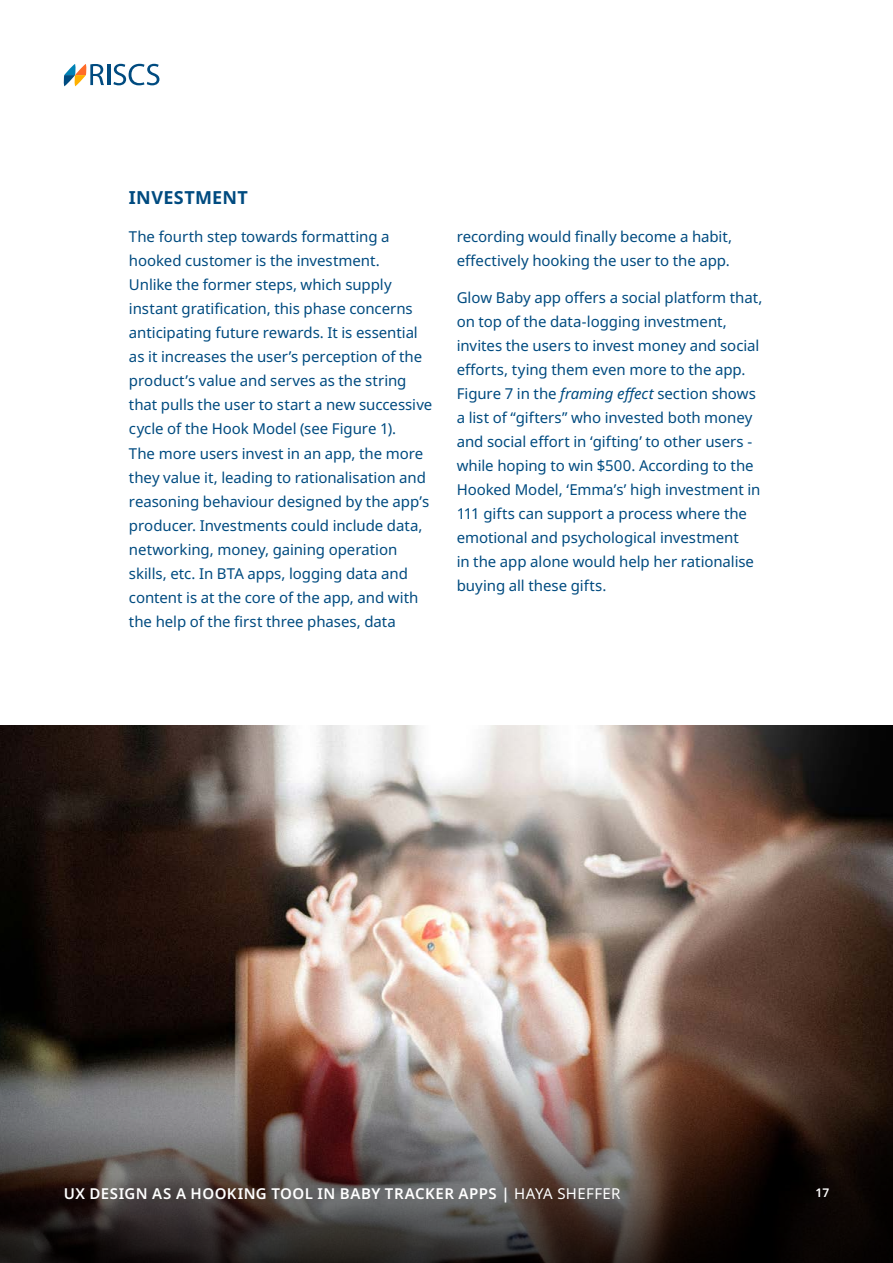
<style>
.page{position:relative;width:893px;height:1263px;background:#fff}
.page>*{position:absolute;margin:0;border:0;box-sizing:border-box;transform-origin:0 0}
.t1{font:700 18px "Noto Sans";letter-spacing:.015em;color:#004b80}
.t2{font:15px/24px "Noto Sans";letter-spacing:-.005em;color:#004b80}
.t3{font:600 15px "Noto Sans";letter-spacing:.03em;color:#fff}
.t4{font:600 12px "Noto Sans";color:#fff}
.s1{font-style:italic}
.s2{font-weight:400}
</style>
<div class="page">
<svg style="left:63px;top:64px;width:41px;height:22px"></svg>
<hr style="left:107px;top:64px;width:3px;height:21px;background:#004b80">
<svg style="left:113px;top:64px;width:46px;height:21px"></svg>
<img style="left:0;top:725px;width:893px;height:278px">
<img style="left:0;top:1003px;width:893px;height:260px">
<p class="t1" style="left:129px;top:185px;width:120px">INVESTMENT</p>
<p class="t2" style="left:129px;top:225px;width:305px">The fourth step towards formatting a hooked customer is the investment.<br>Unlike the former steps, which supply instant gratification, this phase concerns anticipating future rewards. It is essential as it increases the user’s perception of the product’s value and serves as the string that pulls the user to start a new successive cycle of the Hook Model (see Figure 1).<br>The more users invest in an app, the more they value it, leading to rationalisation and reasoning behaviour designed by the app’s producer. Investments could include data, networking, money, gaining operation skills, etc. In BTA apps, logging data and content is at the core of the app, and with the help of the first three phases, data</p>
<p class="t2" style="left:457px;top:225px;width:277px">recording would finally become a habit, effectively hooking the user to the app.</p>
<p class="t2" style="left:457px;top:286px;width:307px">Glow Baby app offers a social platform that, on top of the data-logging investment, invites the users to invest money and social efforts, tying them even more to the app.<br>Figure 7 in the <span class="s1">framing effect</span> section shows a list of “gifters” who invested both money and social effort in ‘gifting’ to other users - while hoping to win $500. According to the Hooked Model, ‘Emma’s’ high investment in 111 gifts can support a process where the emotional and psychological investment<br>in the app alone would help her rationalise buying all these gifts.</p>
<p class="t3" style="left:64px;top:1183px;width:558px">UX DESIGN AS A HOOKING TOOL IN BABY TRACKER APPS | <span class="s2">HAYA SHEFFER</span></p>
<p class="t4" style="left:815px;top:1184px;width:15px">17</p>
</div>
